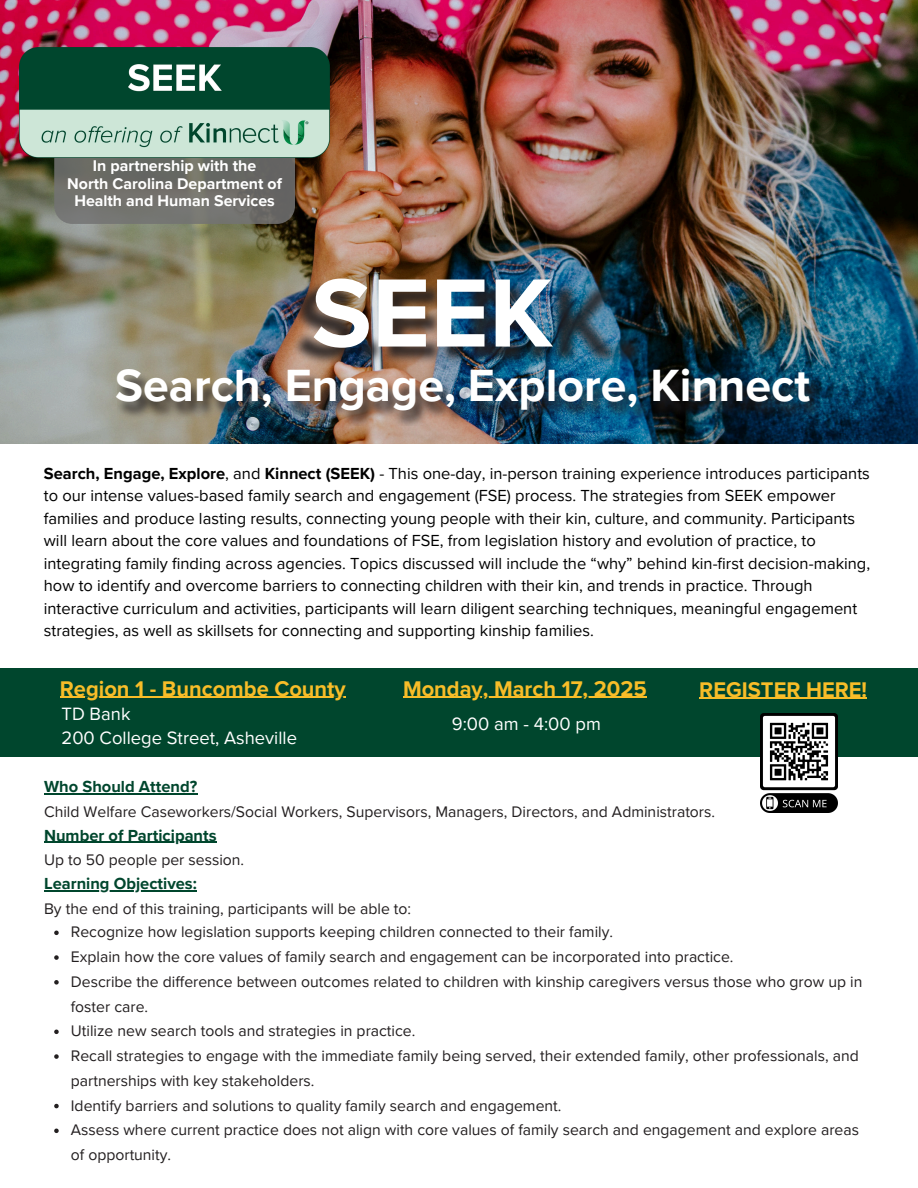
<style>
.page{position:relative;width:918px;height:1188px;background:#fff}
.page>*{position:absolute;margin:0;border:0;box-sizing:border-box;transform-origin:0 0}
.t1{font:700 100.5px "Proxima Nova";color:#fff}
.t2{font:700 46.5px "Proxima Nova";color:#fff}
.t3{font:700 21.9px "Proxima Nova";color:#f8bd28}
.t4{font:18.45px/24.8px "Proxima Nova";color:#fff}
.t5{font:16.5px/22.5px "Proxima Nova";color:#000}
.t6{font:700 16.5px "Proxima Nova";color:#00462d}
.t7{font:700 15.9px/17.4px "Proxima Nova";color:#fff;text-align:center}
.t8{font:15.75px/24.8px "Proxima Nova";color:#231f20}
.s1{font-weight:700}
</style>
<div class="page">
<img style="left:0;top:0;width:918px;height:443px">
<img style="left:117px;top:280px;width:707px;height:146px">
<div style="left:0;top:668px;width:918px;height:88px;background:#00462d"></div>
<hr style="left:44px;top:793px;width:153px;height:1px;background:#00462d">
<hr style="left:44px;top:842px;width:173px;height:1px;background:#00462d">
<hr style="left:44px;top:890px;width:153px;height:1px;background:#00462d">
<svg style="left:54px;top:931px;width:5px;height:4px"></svg>
<svg style="left:54px;top:955px;width:5px;height:5px"></svg>
<svg style="left:54px;top:980px;width:5px;height:5px"></svg>
<svg style="left:54px;top:1030px;width:5px;height:4px"></svg>
<svg style="left:54px;top:1054px;width:5px;height:5px"></svg>
<svg style="left:54px;top:1104px;width:5px;height:4px"></svg>
<svg style="left:54px;top:1129px;width:5px;height:4px"></svg>
<hr style="left:60px;top:697px;width:286px;height:1px;background:#f8bd28">
<hr style="left:403px;top:697px;width:244px;height:1px;background:#f8bd28">
<hr style="left:699px;top:698px;width:168px;height:1px;background:#f8bd28">
<img style="left:761px;top:713px;width:76px;height:99px">
<svg style="left:54px;top:141px;width:241px;height:83px;background:#6d6d68"></svg>
<img style="left:20px;top:48px;width:310px;height:110px">
<p class="t7" style="left:67px;top:158px;width:216px">In partnership with the<br>North Carolina Department of<br>Health and Human Services</p>
<p class="t1" style="left:312px;top:254px;width:243px">SEEK</p>
<h6 class="t2" style="left:115px;top:358px;width:696px">Search, Engage, Explore, Kinnect</h6>
<p class="t5" style="left:44px;top:462px;width:828px"><span class="s1">Search, Engage, Explore</span>, and <span class="s1">Kinnect (SEEK)</span> - This one-day, in-person training experience introduces participants to our intense values-based family search and engagement (FSE) process. The strategies from SEEK empower families and produce lasting results, connecting young people with their kin, culture, and community. Participants will learn about the core values and foundations of FSE, from legislation history and evolution of practice, to integrating family finding across agencies. Topics discussed will include the “why” behind kin-first decision-making, how to identify and overcome barriers to connecting children with their kin, and trends in practice. Through interactive curriculum and activities, participants will learn diligent searching techniques, meaningful engagement strategies, as well as skillsets for connecting and supporting kinship families.</p>
<p class="t3" style="left:60px;top:675px;width:287px">Region 1 - Buncombe County</p>
<p class="t4" style="left:62px;top:702px;width:237px">TD Bank<br>200 College Street, Asheville</p>
<p class="t3" style="left:403px;top:675px;width:245px">Monday, March 17, 2025</p>
<p class="t3" style="left:699px;top:677px;width:169px">REGISTER HERE!</p>
<p class="t4" style="left:452px;top:711px;width:151px">9:00 am - 4:00 pm</p>
<p class="t6" style="left:44px;top:777px;width:155px">Who Should Attend?</p>
<p class="t8" style="left:44px;top:800px;width:673px">Child Welfare Caseworkers/Social Workers, Supervisors, Managers, Directors, and Administrators.</p>
<h1 class="t6" style="left:44px;top:825px;width:174px">Number of Participants</h1>
<p class="t8" style="left:44px;top:848px;width:202px">Up to 50 people per session.</p>
<h2 class="t6" style="left:44px;top:874px;width:154px">Learning Objectives:</h2>
<p class="t8" style="left:44px;top:896px;width:369px">By the end of this training, participants will be able to:</p>
<h4 class="t8" style="left:71px;top:920px;width:544px">Recognize how legislation supports keeping children connected to their family.</h4>
<h4 class="t8" style="left:71px;top:945px;width:664px">Explain how the core values of family search and engagement can be incorporated into practice.</h4>
<h5 class="t8" style="left:71px;top:970px;width:793px">Describe the difference between outcomes related to children with kinship caregivers versus those who grow up in foster care.</h5>
<h3 class="t8" style="left:71px;top:1019px;width:346px">Utilize new search tools and strategies in practice.</h3>
<h5 class="t8" style="left:71px;top:1044px;width:789px">Recall strategies to engage with the immediate family being served, their extended family, other professionals, and partnerships with key stakeholders.</h5>
<p class="t8" style="left:71px;top:1093px;width:492px">Identify barriers and solutions to quality family search and engagement.</p>
<p class="t8" style="left:71px;top:1118px;width:790px">Assess where current practice does not align with core values of family search and engagement and explore areas of opportunity.</p>
</div>
